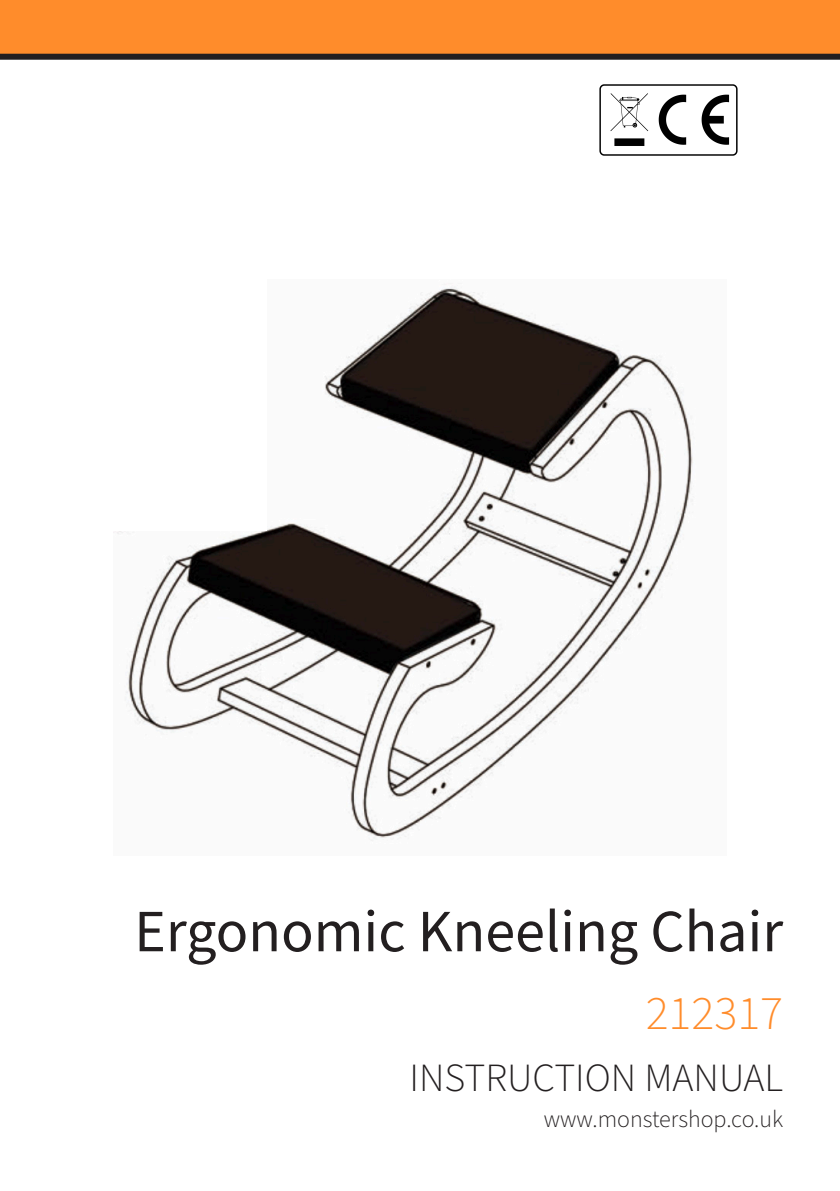
<style>
.page{position:relative;width:840px;height:1191px;background:#fff}
.page>*{position:absolute;margin:0;border:0;box-sizing:border-box;transform-origin:0 0}
.t1{font:60px "Source Sans Pro";color:#231f20}
.t2{font:300 48px "Source Sans Pro";color:#ff8c2b}
.t3{font:300 40px "Source Sans Pro";color:#231f20}
.t4{font:300 24px "Source Sans Pro";color:#231f20}
</style>
<div class="page">
<div style="left:0;top:0;width:839px;height:57px;background:#ff8c2b"></div>
<div style="left:0;top:54px;width:839px;height:6px;background:#231f20"></div>
<img style="left:113px;top:284px;width:580px;height:557px">
<div style="left:82px;top:254px;width:184px;height:276px;background:#fff"></div>
<img style="left:599px;top:84px;width:139px;height:72px">
<p class="t1" style="left:134px;top:891px;width:650px">Ergonomic Kneeling Chair</p>
<p class="t2" style="left:645px;top:981px;width:139px">212317</p>
<p class="t3" style="left:409px;top:1051px;width:375px">INSTRUCTION MANUAL</p>
<p class="t4" style="left:543px;top:1102px;width:241px">www.monstershop.co.uk</p>
</div>
